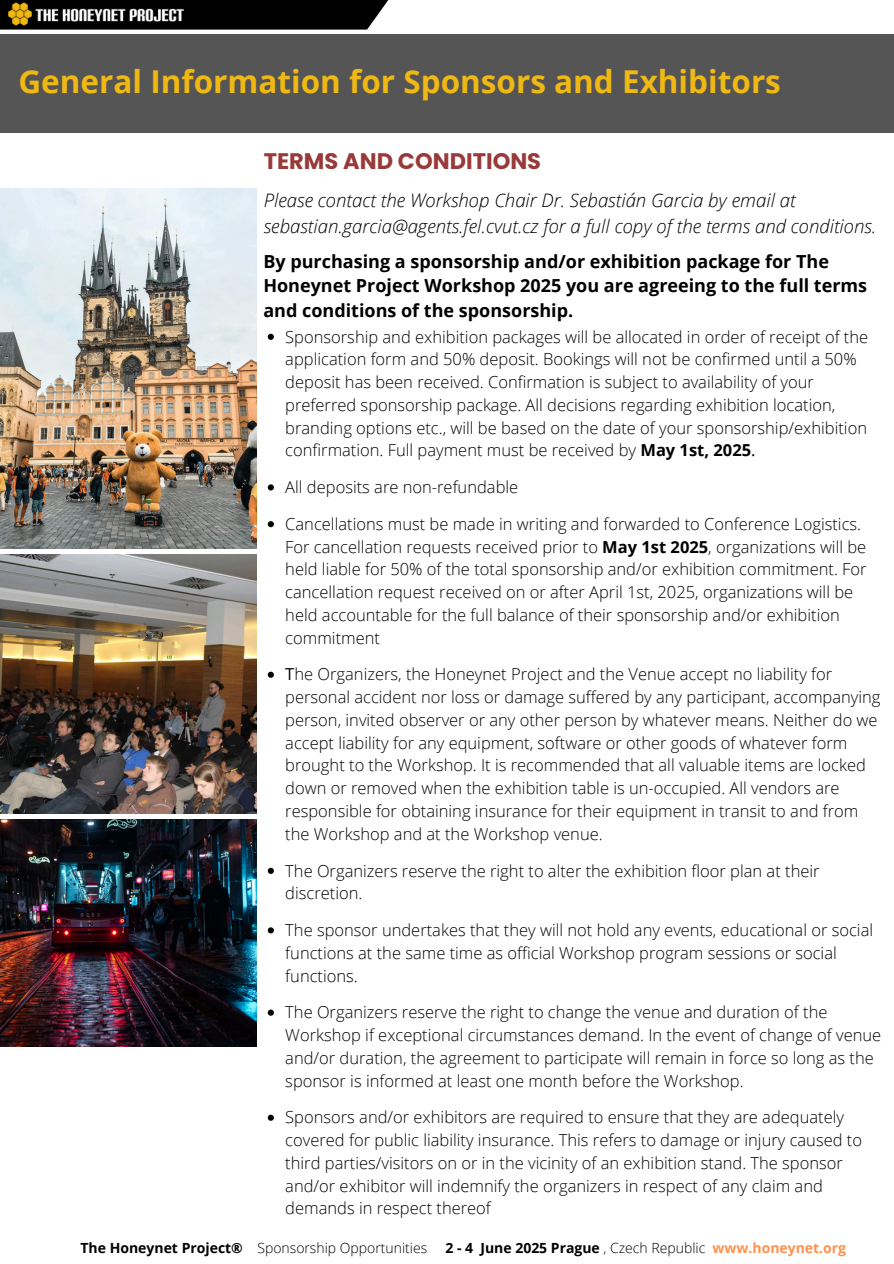
<style>
.page{position:relative;width:894px;height:1264px;background:#fff}
.page>*{position:absolute;margin:0;border:0;box-sizing:border-box;transform-origin:0 0}
.t1{font:700 31.5px "Open Sans";color:#efb813}
.t2{font:700 22.5px "Poppins";color:#983a3a}
.t3{font:italic 300 18.6px/25.8px "Open Sans";color:#000}
.t4{font:700 18px/24.8px "Open Sans";color:#000}
.t5{font:300 16.5px/22.8px "Open Sans";color:#000}
.t6{font:300 13.95px "Open Sans";color:#000}
.t7{font:700 13.95px "Open Sans";color:#000}
.t8{font:700 13.95px "Open Sans";color:#ff914d}
.s1{font-weight:700}
.s2{font-weight:400}
.s3{font-weight:300}
</style>
<div class="page">
<svg style="left:0;top:0;width:389px;height:30px;background:#111110"></svg>
<div style="left:0;top:35px;width:893px;height:98px;background:#555"></div>
<img style="left:9px;top:2px;width:25px;height:24px">
<img style="left:34px;top:0;width:151px;height:30px">
<img style="left:0;top:189px;width:257px;height:360px">
<img style="left:0;top:819px;width:256px;height:227px">
<svg style="left:268px;top:334px;width:6px;height:6px"></svg>
<svg style="left:268px;top:484px;width:6px;height:6px"></svg>
<svg style="left:268px;top:521px;width:6px;height:6px"></svg>
<svg style="left:268px;top:671px;width:6px;height:6px"></svg>
<svg style="left:268px;top:867px;width:6px;height:6px"></svg>
<svg style="left:268px;top:927px;width:6px;height:6px"></svg>
<svg style="left:268px;top:1009px;width:6px;height:6px"></svg>
<svg style="left:268px;top:1114px;width:6px;height:6px"></svg>
<img style="left:0;top:554px;width:257px;height:259px">
<p class="t1" style="left:18px;top:59px;width:763px">General Information for Sponsors and Exhibitors</p>
<h3 class="t2" style="left:264px;top:145px;width:279px">TERMS AND CONDITIONS</h3>
<p class="t3" style="left:264px;top:187px;width:614px">Please contact the Workshop Chair Dr. Sebastián Garcia by email at sebastian.garcia@agents.fel.cvut.cz for a full copy of the terms and conditions.</p>
<p class="t4" style="left:263px;top:248px;width:605px">By purchasing a sponsorship and/or exhibition package for The<br>Honeynet Project Workshop 2025 you are agreeing to the full terms and conditions of the sponsorship.</p>
<p class="t5" style="left:285px;top:325px;width:584px">Sponsorship and exhibition packages will be allocated in order of receipt of the application form and 50% deposit. Bookings will not be confirmed until a 50% deposit has been received. Confirmation is subject to availability of your preferred sponsorship package. All decisions regarding exhibition location, branding options etc., will be based on the date of your sponsorship/exhibition confirmation. Full payment must be received by <span class="s1">May 1st, 2025</span><span class="s2">.</span></p>
<p class="t5" style="left:285px;top:475px;width:234px">All deposits are non-refundable</p>
<h1 class="t5" style="left:285px;top:512px;width:582px">Cancellations must be made in writing and forwarded to Conference Logistics.<br>For cancellation requests received prior to <span class="s1">May 1st 2025</span>, organizations will be held liable for 50% of the total sponsorship and/or exhibition commitment. For cancellation request received on or after April 1st, 2025, organizations will be held accountable for the full balance of their sponsorship and/or exhibition commitment</h1>
<h2 class="t5" style="left:285px;top:662px;width:596px"><span class="s2">T</span>he Organizers, the Honeynet Project and the Venue accept no liability for personal accident nor loss or damage suffered by any participant, accompanying person, invited observer or any other person by whatever means. Neither do we accept liability for any equipment, software or other goods of whatever form brought to the Workshop. It is recommended that all valuable items are locked down or removed when the exhibition table is un-occupied. All vendors are responsible for obtaining insurance for their equipment in transit to and from the Workshop and at the Workshop venue.</h2>
<p class="t5" style="left:285px;top:858px;width:535px">The Organizers reserve the right to alter the exhibition floor plan at their discretion.</p>
<p class="t5" style="left:285px;top:918px;width:589px">The sponsor undertakes that they will not hold any events, educational or social functions at the same time as official Workshop program sessions or social functions.</p>
<p class="t5" style="left:285px;top:1000px;width:597px">The Organizers reserve the right to change the venue and duration of the Workshop if exceptional circumstances demand. In the event of change of venue and/or duration, the agreement to participate will remain in force so long as the sponsor is informed at least one month before the Workshop.</p>
<h4 class="t5" style="left:285px;top:1105px;width:578px">Sponsors and/or exhibitors are required to ensure that they are adequately covered for public liability insurance. This refers to damage or injury caused to third parties/visitors on or in the vicinity of an exhibition stand. The sponsor and/or exhibitor will indemnify the organizers in respect of any claim and demands in respect thereof</h4>
<p class="t6" style="left:80px;top:1237px;width:348px"><span class="s1">The Honeynet Project®</span> Sponsorship Opportunities</p>
<p class="t7" style="left:445px;top:1237px;width:261px">2 - 4 June 2025 Prague <span class="s3">, Czech Republic</span></p>
<p class="t8" style="left:712px;top:1237px;width:135px">www.honeynet.org</p>
</div>
